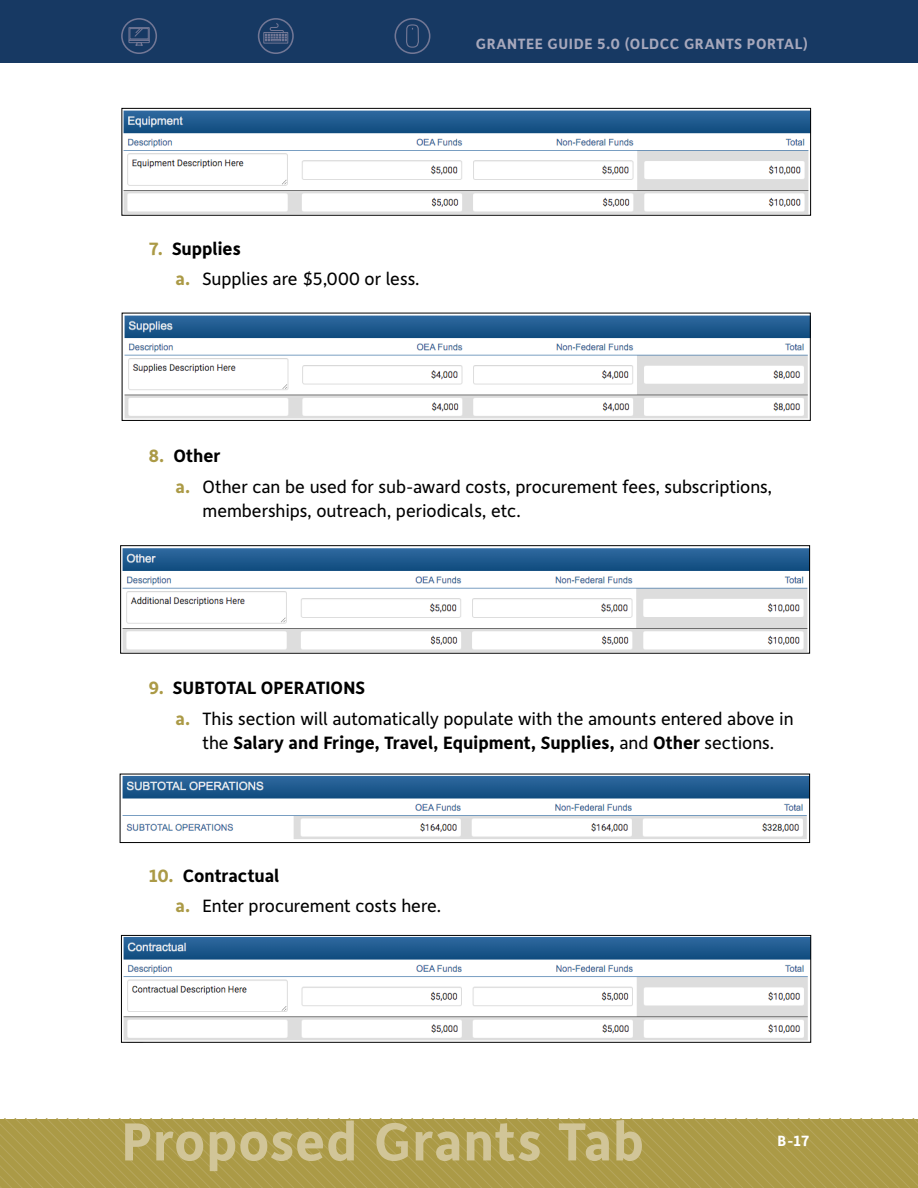
<style>
.page{position:relative;width:918px;height:1188px;background:#fff}
.page>*{position:absolute;margin:0;border:0;box-sizing:border-box;transform-origin:0 0}
.t1{font:700 54px "Depot";letter-spacing:.02em;color:#d1c598}
.t2{font:18px/30.8px "Depot";letter-spacing:-.005em;color:#000}
.t3{font:700 18px "Depot";color:#000}
.t4{font:700 15px "Depot";letter-spacing:.04em;color:#a7a8bc}
.t5{font:700 15px "Depot";color:#fff}
.s1{font-weight:700;color:#ab9a46}
.s2{font-weight:700}
.s3{font-weight:400}
</style>
<div class="page">
<svg style="left:0;top:1119px;width:918px;height:69px"></svg>
<div style="left:0;top:0;width:918px;height:63px;background:#173963"></div>
<div style="left:121px;top:18px;width:36px;height:36px;border:2px solid #727795;border-radius:50%"></div>
<svg style="left:128px;top:27px;width:22px;height:19px"></svg>
<div style="left:258px;top:18px;width:36px;height:36px;border:2px solid #727795;border-radius:50%"></div>
<div style="left:263px;top:32px;width:25px;height:12px;border:1px solid #727795"></div>
<svg style="left:265px;top:23px;width:22px;height:19px"></svg>
<div style="left:395px;top:18px;width:35px;height:36px;border:2px solid #727795;border-radius:50%"></div>
<svg style="left:406px;top:24px;width:13px;height:24px"></svg>
<img style="left:124px;top:110px;width:685px;height:104px">
<div style="left:122px;top:108px;width:689px;height:108px;border:1px solid #000"></div>
<img style="left:124px;top:315px;width:685px;height:104px">
<div style="left:122px;top:313px;width:689px;height:108px;border:1px solid #000"></div>
<img style="left:122px;top:548px;width:686px;height:104px">
<div style="left:120px;top:545px;width:690px;height:109px;border:1px solid #000"></div>
<img style="left:122px;top:776px;width:686px;height:63px">
<div style="left:120px;top:774px;width:690px;height:69px;border:1px solid #000"></div>
<img style="left:123px;top:937px;width:686px;height:104px">
<div style="left:121px;top:935px;width:690px;height:108px;border:1px solid #000"></div>
<p class="t4" style="left:476px;top:34px;width:334px">GRANTEE GUIDE 5.0 (OLDCC GRANTS PORTAL)</p>
<p class="t2" style="left:176px;top:233px;width:244px;text-indent:-27px"><span class="s1">7.</span> <span class="s2">Supplies<br></span><span class="s1">a.</span> Supplies are $5,000 or less.</p>
<p class="t2" style="left:176px;top:440px;width:598px;text-indent:-27px"><span class="s1">8.</span> <span class="s2">Other<br></span><span class="s1">a.</span> Other can be used for sub-award costs, procurement fees, subscriptions,</p>
<p class="t2" style="left:202px;top:495px;width:318px">memberships, outreach, periodicals, etc.</p>
<p class="t2" style="left:176px;top:672px;width:620px;text-indent:-27px"><span class="s1">9.</span> <span class="s2">SUBTOTAL OPERATIONS<br></span><span class="s1">a.</span> This section will automatically populate with the amounts entered above in</p>
<p class="t3" style="left:202px;top:731px;width:571px"><span class="s3">the</span> Salary and Fringe, Travel, Equipment, Supplies, <span class="s3">and</span> Other <span class="s3">sections.</span></p>
<p class="t2" style="left:176px;top:860px;width:265px;text-indent:-27px"><span class="s1">10.</span> <span class="s2">Contractual<br></span><span class="s1">a.</span> Enter procurement costs here.</p>
<h1 class="t1" style="left:122px;top:1107px;width:524px">Proposed Grants Tab</h1>
<p class="t5" style="left:778px;top:1131px;width:34px">B-17</p>
</div>
